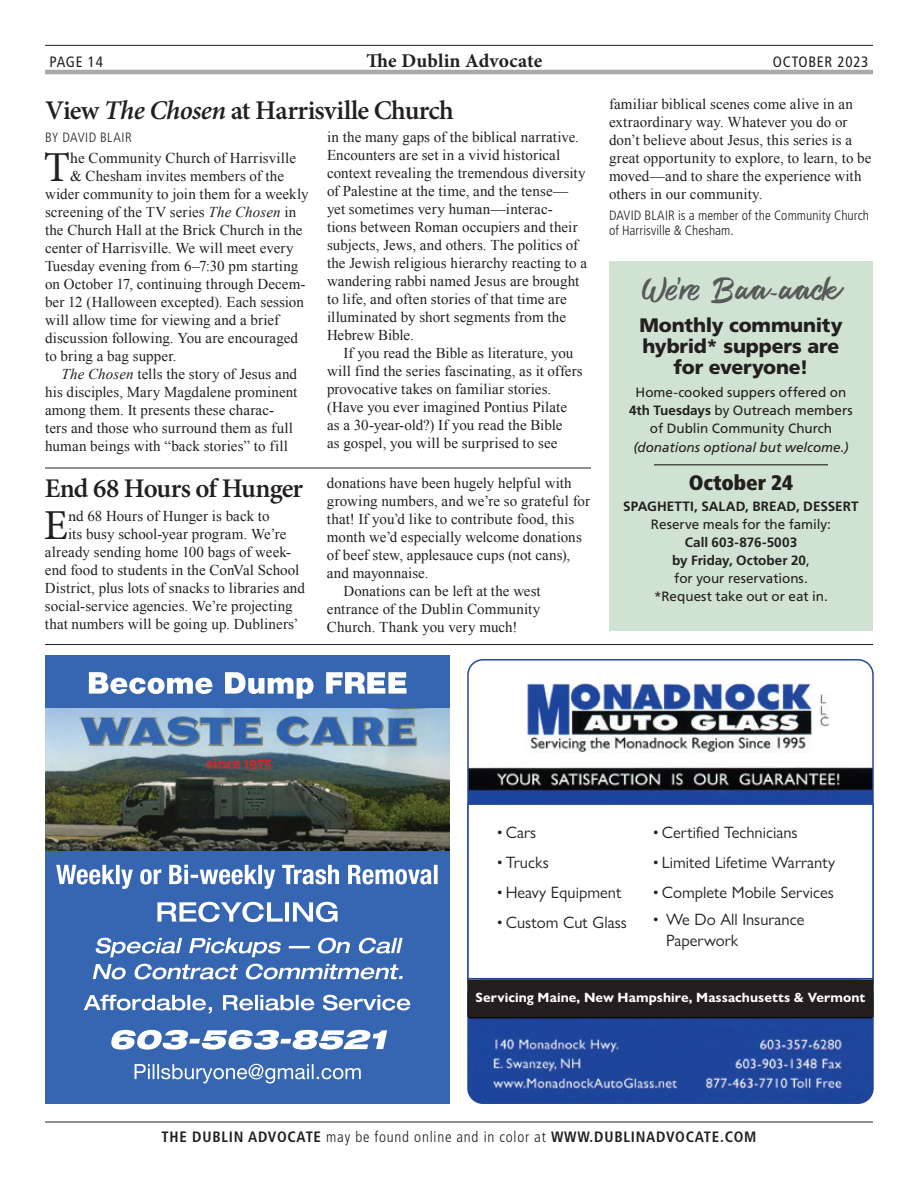
<style>
.page{position:relative;width:918px;height:1188px;background:#fff}
.page>*{position:absolute;margin:0;border:0;box-sizing:border-box;transform-origin:0 0}
.t1{font:45px "Brush Marker";letter-spacing:.015em;color:#57585a}
.t2{font:42.75px "Minion Pro";color:#231f20}
.t3{font:600 27px "Minion Pro";letter-spacing:-.03em;color:#231f20}
.t4{font:900 condensed 21px "Frutiger LT Std";letter-spacing:-.005em;color:#231f20}
.t5{font:900 19.5px/21px "Frutiger LT Std";letter-spacing:-.01em;color:#231f20;text-align:center}
.t6{font:700 19.5px "Minion Pro";letter-spacing:.01em;color:#231f20}
.t7{font:16.5px/21px "Gill Sans Nova";color:#231f20}
.t8{font:15px/18px "Times New Roman";letter-spacing:.005em;color:#231f20}
.t9{font:700 condensed 15px "Frutiger LT Std";letter-spacing:.05em;color:#231f20}
.t10{font:condensed 15px "Frutiger LT Std";letter-spacing:.05em;color:#231f20}
.t11{font:13.5px/18px "Frutiger LT Std";color:#231f20;text-align:center}
.t12{font:300 condensed 13.5px/15px "Frutiger LT Std";letter-spacing:.005em;color:#231f20}
.t13{font:700 13.5px "Gill Sans Nova";letter-spacing:.005em;color:#fff}
.t14{font:italic 13.5px "Frutiger LT Std";letter-spacing:-.005em;color:#231f20}
.t15{font:700 13.5px "Frutiger LT Std";letter-spacing:.005em;color:#231f20}
.t16{font:300 condensed 13.5px "Frutiger LT Std";letter-spacing:.035em;color:#231f20}
.s1{font-style:italic}
.s2{font-family:"Minion Pro";font-weight:500}
.s3{font-weight:700}
.s4{font-weight:300}
</style>
<div class="page">
<hr style="left:45px;top:1122px;width:828px;height:1px;background:#231f20">
<hr style="left:45px;top:45px;width:828px;height:1px;background:#231f20">
<hr style="left:45px;top:70px;width:828px;height:4px;background:#a8a9ad">
<hr style="left:45px;top:644px;width:828px;height:1px;background:#231f20">
<div style="left:45px;top:656px;width:405px;height:448px;background:#3666b1"></div>
<svg style="left:135px;top:1064px;width:226px;height:20px"></svg>
<svg style="left:111px;top:1030px;width:276px;height:20px"></svg>
<svg style="left:84px;top:995px;width:326px;height:19px"></svg>
<svg style="left:95px;top:938px;width:308px;height:19px"></svg>
<svg style="left:157px;top:902px;width:181px;height:20px"></svg>
<svg style="left:56px;top:865px;width:382px;height:24px"></svg>
<svg style="left:89px;top:672px;width:317px;height:27px"></svg>
<img style="left:45px;top:708px;width:405px;height:142px">
<svg style="left:93px;top:964px;width:310px;height:15px"></svg>
<img style="left:470px;top:662px;width:401px;height:141px">
<img style="left:470px;top:1017px;width:401px;height:84px">
<div style="left:467px;top:979px;width:407px;height:125px;border:2px solid #22489e;border-radius:15px"></div>
<div style="left:468px;top:980px;width:405px;height:36px;background:#231f20"></div>
<div style="left:467px;top:979px;width:407px;height:38px;border:2px solid #231f20"></div>
<div style="left:467px;top:803px;width:407px;height:176px;background:#fff;border:2px solid #22489e"></div>
<hr style="left:45px;top:468px;width:546px;height:1px;background:#231f20">
<div style="left:609px;top:261px;width:264px;height:369px;background:#d0e2d1"></div>
<hr style="left:654px;top:464px;width:174px;height:1px;background:#231f20">
<p class="t10" style="left:50px;top:53px;width:55px">PAGE 14</p>
<h3 class="t6" style="left:367px;top:47px;width:177px">The Dublin Advocate</h3>
<p class="t10" style="left:773px;top:53px;width:97px">OCTOBER 2023</p>
<h3 class="t3" style="left:45px;top:91px;width:410px">View <span class="s1">The Chosen</span> at Harrisville Church</h3>
<p class="t16" style="left:45px;top:129px;width:88px">BY DAVID BLAIR</p>
<h2 class="t2" style="left:44px;top:138px;width:28px">T</h2>
<p class="t8" style="left:70px;top:148px;width:227px"><span class="s2">h</span>e Community Church of Harrisville</p>
<p class="t8" style="left:70px;top:166px;width:215px">&amp; Chesham invites members of the</p>
<p class="t8" style="left:45px;top:184px;width:265px">wider community to join them for a weekly</p>
<p class="t8" style="left:45px;top:202px;width:253px">screening of the TV series <span class="s1">The Chosen</span> in</p>
<p class="t8" style="left:45px;top:220px;width:259px">the Church Hall at the Brick Church in the</p>
<p class="t8" style="left:45px;top:238px;width:250px">center of Harrisville. We will meet every</p>
<p class="t8" style="left:45px;top:256px;width:255px">Tuesday evening from 6–7:30 pm starting</p>
<p class="t8" style="left:45px;top:274px;width:262px">on October 17, continuing through Decem-</p>
<p class="t8" style="left:45px;top:292px;width:260px">ber 12 (Halloween excepted). Each session</p>
<p class="t8" style="left:45px;top:310px;width:236px">will allow time for viewing and a brief</p>
<p class="t8" style="left:45px;top:328px;width:255px">discussion following. You are encouraged</p>
<p class="t8" style="left:45px;top:346px;width:133px">to bring a bag supper.</p>
<p class="t8" style="left:62px;top:364px;width:237px"><span class="s1">The Chosen</span> tells the story of Jesus and</p>
<p class="t8" style="left:45px;top:382px;width:254px">his disciples, Mary Magdalene prominent</p>
<p class="t8" style="left:45px;top:400px;width:231px">among them. It presents these charac-</p>
<p class="t8" style="left:45px;top:418px;width:249px">ters and those who surround them as full</p>
<p class="t8" style="left:45px;top:436px;width:244px">human beings with “back stories” to fill</p>
<h3 class="t3" style="left:45px;top:470px;width:260px">End 68 Hours of Hunger</h3>
<h2 class="t2" style="left:44px;top:497px;width:26px">E</h2>
<p class="t8" style="left:68px;top:507px;width:203px"><span class="s2">n</span>d 68 Hours of Hunger is back to</p>
<p class="t8" style="left:68px;top:525px;width:220px">its busy school-year program. We’re</p>
<p class="t8" style="left:45px;top:543px;width:248px">already sending home 100 bags of week-</p>
<p class="t8" style="left:45px;top:561px;width:256px">end food to students in the ConVal School</p>
<p class="t8" style="left:45px;top:579px;width:261px">District, plus lots of snacks to libraries and</p>
<p class="t8" style="left:45px;top:597px;width:249px">social-service agencies. We’re projecting</p>
<p class="t8" style="left:45px;top:615px;width:255px">that numbers will be going up. Dubliners’</p>
<p class="t8" style="left:327px;top:128px;width:262px">in the many gaps of the biblical narrative.<br>Encounters are set in a vivid historical context revealing the tremendous diversity of Palestine at the time, and the tense— yet sometimes very human—interac-<br>tions between Roman occupiers and their subjects, Jews, and others. The politics of the Jewish religious hierarchy reacting to a wandering rabbi named Jesus are brought to life, and often stories of that time are illuminated by short segments from the Hebrew Bible.</p>
<p class="t8" style="left:327px;top:344px;width:257px;text-indent:16px">If you read the Bible as literature, you will find the series fascinating, as it offers provocative takes on familiar stories. (Have you ever imagined Pontius Pilate as a 30-year-old?) If you read the Bible<br>as gospel, you will be surprised to see</p>
<p class="t8" style="left:327px;top:474px;width:246px">donations have been hugely helpful with</p>
<p class="t8" style="left:327px;top:492px;width:265px">growing numbers, and we’re so grateful for</p>
<p class="t8" style="left:327px;top:510px;width:249px">that! If you’d like to contribute food, this</p>
<p class="t8" style="left:327px;top:528px;width:256px">month we’d especially welcome donations</p>
<p class="t8" style="left:327px;top:546px;width:245px">of beef stew, applesauce cups (not cans),</p>
<p class="t8" style="left:327px;top:564px;width:103px">and mayonnaise.</p>
<p class="t8" style="left:343px;top:582px;width:199px">Donations can be left at the west</p>
<p class="t8" style="left:327px;top:600px;width:215px">entrance of the Dublin Community</p>
<p class="t8" style="left:327px;top:618px;width:192px">Church. Thank you very much!</p>
<p class="t8" style="left:609px;top:95px;width:264px">familiar biblical scenes come alive in an extraordinary way. Whatever you do or don’t believe about Jesus, this series is a great opportunity to explore, to learn, to be moved—and to share the experience with others in our community.</p>
<p class="t12" style="left:609px;top:208px;width:262px">DAVID BLAIR is a member of the Community Church of Harrisville &amp; Chesham.</p>
<h1 class="t1" style="left:642px;top:265px;width:199px">We’re Baa-aack</h1>
<h3 class="t5" style="left:639px;top:315px;width:205px">Monthly community hybrid* suppers are for everyone!</h3>
<p class="t11" style="left:629px;top:383px;width:225px">Home-cooked suppers offered on<br><span class="s3">4th Tuesdays</span> by Outreach members of Dublin Community Church</p>
<p class="t14" style="left:633px;top:440px;width:217px">(donations optional but welcome.)</p>
<h3 class="t4" style="left:689px;top:470px;width:106px">October 24</h3>
<p class="t15" style="left:623px;top:498px;width:237px">SPAGHETTI, SALAD, BREAD, DESSERT</p>
<p class="t11" style="left:651px;top:515px;width:182px">Reserve meals for the family:</p>
<p class="t11" style="left:654px;top:533px;width:175px"><span class="s3">Call 603-876-5003<br>by Friday, October 20</span>,<br>for your reservations. *Request take out or eat in.</p>
<p class="t7" style="left:497px;top:822px;width:41px">• Cars</p>
<p class="t7" style="left:497px;top:852px;width:54px">• Trucks</p>
<p class="t7" style="left:497px;top:882px;width:126px">• Heavy Equipment</p>
<p class="t7" style="left:497px;top:912px;width:132px">• Custom Cut Glass</p>
<p class="t7" style="left:653px;top:822px;width:146px">• Certified Technicians</p>
<p class="t7" style="left:653px;top:852px;width:184px">• Limited Lifetime Warranty</p>
<p class="t7" style="left:653px;top:882px;width:183px">• Complete Mobile Services</p>
<p class="t7" style="left:666px;top:909px;width:140px;text-indent:-14px">• We Do All Insurance<br>Paperwork</p>
<p class="t13" style="left:476px;top:989px;width:391px">Servicing Maine, New Hampshire, Massachusetts &amp; Vermont</p>
<p class="t9" style="left:161px;top:1128px;width:597px">THE DUBLIN ADVOCATE <span class="s4">may be found online and in color at</span> WWW.DUBLINADVOCATE.COM</p>
</div>
